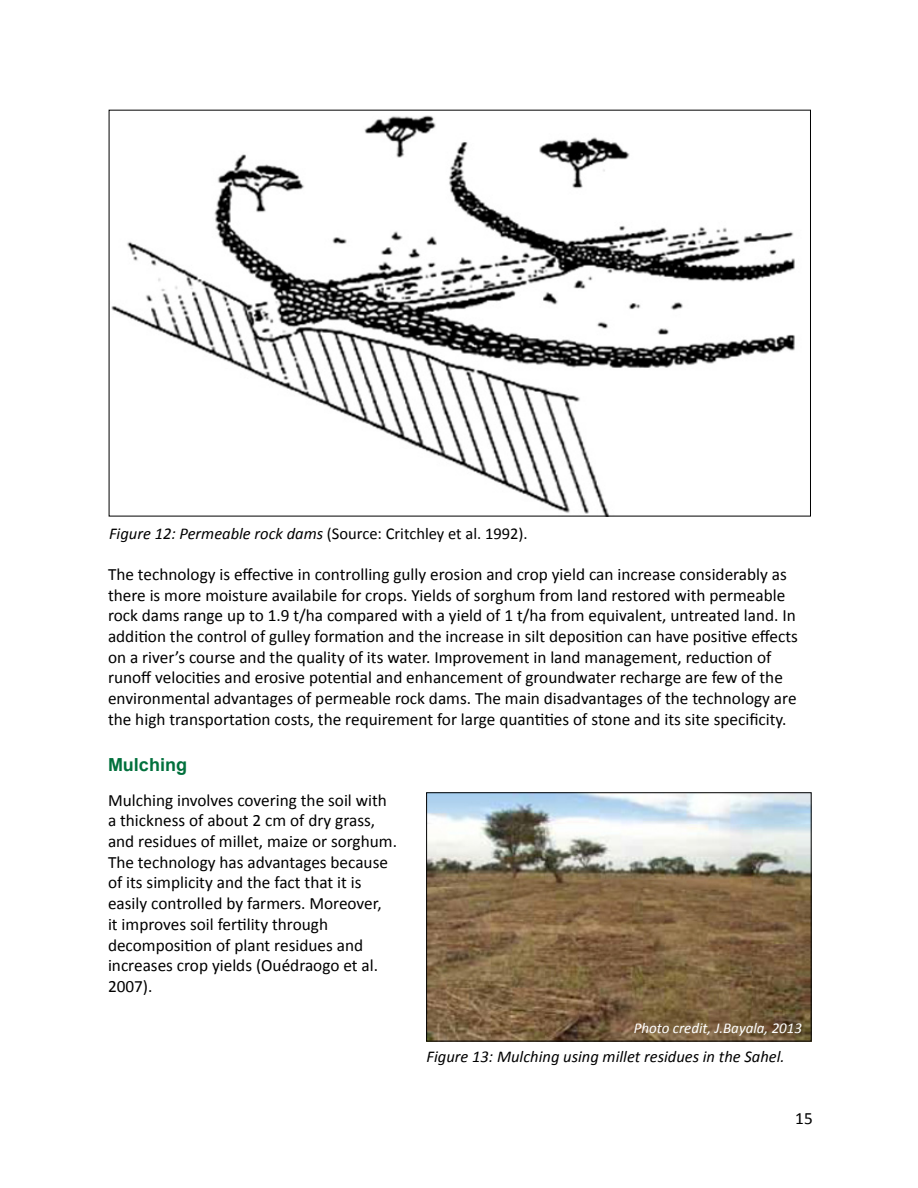
<style>
.page{position:relative;width:918px;height:1188px;background:#fff}
.page>*{position:absolute;margin:0;border:0;box-sizing:border-box;transform-origin:0 0}
.t1{font:700 18px "Arial";color:#00703c}
.t2{font:17.25px/20.7px "Calibri";color:#000}
.t3{font:16.5px "Calibri";color:#000}
.t4{font:italic 16.5px "Calibri";color:#000}
.t5{font:italic 15px "Calibri";color:#fff}
.s1{font-style:italic}
</style>
<div class="page">
<img style="left:111px;top:115px;width:684px;height:399px">
<img style="left:428px;top:794px;width:382px;height:245px">
<div style="left:426px;top:792px;width:386px;height:249px;border:1px solid #000"></div>
<p class="t3" style="left:109px;top:522px;width:420px"><span class="s1">Figure 12: Permeable rock dams</span> (Source: Critchley et al. 1992).</p>
<p class="t2" style="left:108px;top:563px;width:691px">The technology is effective in controlling gully erosion and crop yield can increase considerably as there is more moisture availabile for crops. Yields of sorghum from land restored with permeable rock dams range up to 1.9 t/ha compared with a yield of 1 t/ha from equivalent, untreated land. In addition the control of gulley formation and the increase in silt deposition can have positive effects on a river’s course and the quality of its water. Improvement in land management, reduction of runoff velocities and erosive potential and enhancement of groundwater recharge are few of the environmental advantages of permeable rock dams. The main disadvantages of the technology are the high transportation costs, the requirement for large quantities of stone and its site specificity.</p>
<p class="t1" style="left:108px;top:752px;width:81px">Mulching</p>
<p class="t2" style="left:108px;top:789px;width:291px">Mulching involves covering the soil with a thickness of about 2 cm of dry grass, and residues of millet, maize or sorghum.<br>The technology has advantages because of its simplicity and the fact that it is easily controlled by farmers. Moreover,<br>it improves soil fertility through decomposition of plant residues and increases crop yields (Ouédraogo et al.<br>2007).</p>
<p class="t5" style="left:634px;top:1018px;width:170px">Photo credit, J.Bayala, 2013</p>
<p class="t4" style="left:427px;top:1045px;width:360px">Figure 13: Mulching using millet residues in the Sahel.</p>
<p class="t2" style="left:795px;top:1108px;width:19px">15</p>
</div>
